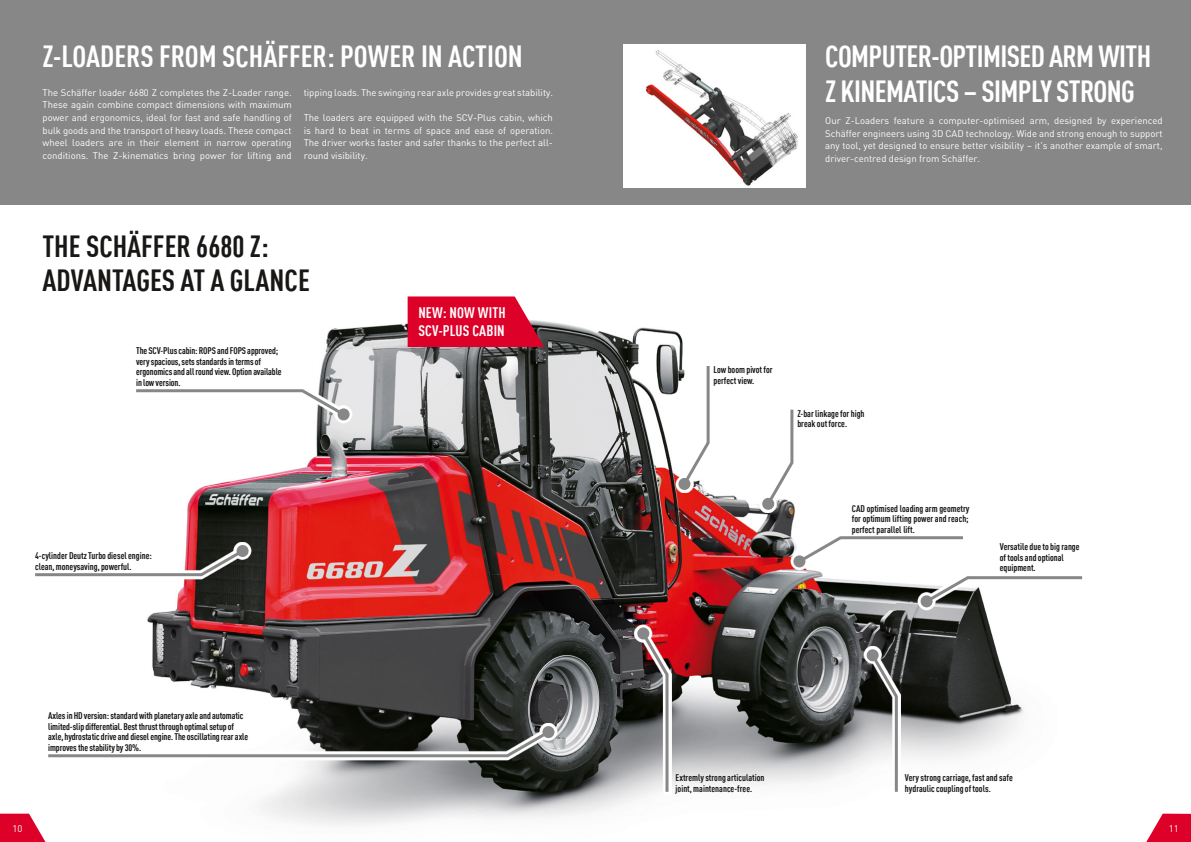
<style>
.page{position:relative;width:1191px;height:842px;background:#fff}
.page>*{position:absolute;margin:0;border:0;box-sizing:border-box;transform-origin:0 0}
.t1{font:700 condensed 30px/34.5px "DIN Offc Pro";letter-spacing:-.02em;color:#fff}
.t2{font:700 condensed 30px/34.5px "DIN Offc Pro";color:#181716}
.t3{font:700 condensed 30px "DIN Offc Pro";color:#fff}
.t4{font:700 condensed 15px/18px "DIN Offc Pro";letter-spacing:.01em;color:#fff}
.t5{font:9.5px/12.5px "DIN Offc Pro";color:#fff;text-align:justify}
.t6{font:700 condensed 9.5px/10.5px "DIN Offc Pro";letter-spacing:-.01em;color:#181716}
</style>
<div class="page">
<svg style="left:0;top:814px;width:45px;height:28px"></svg>
<img style="left:147px;top:321px;width:877px;height:504px">
<div style="left:0;top:0;width:1191px;height:204px;background:#868786"></div>
<svg style="left:147px;top:723px;width:410px;height:37px"></svg>
<svg style="left:48px;top:728px;width:504px;height:31px"></svg>
<div style="left:542px;top:726px;width:12px;height:12px;background:#868786;border-radius:50%"></div>
<svg style="left:147px;top:542px;width:105px;height:37px"></svg>
<svg style="left:35px;top:547px;width:212px;height:31px"></svg>
<div style="left:237px;top:545px;width:12px;height:12px;background:#868786;border-radius:50%"></div>
<svg style="left:147px;top:386px;width:205px;height:37px"></svg>
<svg style="left:136px;top:388px;width:212px;height:30px"></svg>
<div style="left:337px;top:408px;width:12px;height:12px;background:#868786;border-radius:50%"></div>
<svg style="left:1146px;top:814px;width:45px;height:28px"></svg>
<svg style="left:917px;top:573px;width:107px;height:37px"></svg>
<svg style="left:922px;top:575px;width:161px;height:30px"></svg>
<div style="left:920px;top:595px;width:12px;height:12px;background:#868786;border-radius:50%"></div>
<svg style="left:634px;top:624px;width:37px;height:171px"></svg>
<svg style="left:639px;top:629px;width:31px;height:166px;background:#907d7f"></svg>
<div style="left:637px;top:627px;width:12px;height:12px;background:#868786;border-radius:50%"></div>
<svg style="left:675px;top:363px;width:37px;height:130px"></svg>
<svg style="left:680px;top:363px;width:31px;height:125px"></svg>
<div style="left:678px;top:478px;width:12px;height:12px;background:#868786;border-radius:50%"></div>
<svg style="left:759px;top:407px;width:37px;height:106px"></svg>
<svg style="left:764px;top:407px;width:31px;height:101px"></svg>
<div style="left:762px;top:498px;width:12px;height:12px;background:#868786;border-radius:50%"></div>
<svg style="left:863px;top:646px;width:38px;height:149px"></svg>
<svg style="left:868px;top:651px;width:31px;height:144px"></svg>
<div style="left:866px;top:649px;width:12px;height:12px;background:#868786;border-radius:50%"></div>
<div style="left:790px;top:533px;width:176px;height:37px;background:#fff"></div>
<svg style="left:795px;top:536px;width:168px;height:29px"></svg>
<div style="left:793px;top:555px;width:12px;height:12px;background:#868786;border-radius:50%"></div>
<img style="left:624px;top:45px;width:181px;height:142px">
<svg style="left:407px;top:296px;width:137px;height:51px;background:#dc193d"></svg>
<h1 class="t3" style="left:43px;top:35px;width:482px">Z-LOADERS FROM SCHÄFFER: POWER IN ACTION</h1>
<p class="t5" style="left:43px;top:86px;width:251px">The Schäffer loader 6680 Z completes the Z-Loader range.<br>These again combine compact dimensions with maximum power and ergonomics, ideal for fast and safe handling of bulk goods and the transport of heavy loads. These compact wheel loaders are in their element in narrow operating conditions. The Z-kinematics bring power for lifting and</p>
<p class="t5" style="left:304px;top:86px;width:251px">tipping loads. The swinging rear axle provides great stability.</p>
<p class="t5" style="left:304px;top:111px;width:251px">The loaders are equipped with the SCV-Plus cabin, which is hard to beat in terms of space and ease of operation.<br>The driver works faster and safer thanks to the perfect all&shy;round visibility.</p>
<h1 class="t2" style="left:43px;top:226px;width:269px">THE SCHÄFFER 6680 Z:<br>ADVANTAGES AT A GLANCE</h1>
<p class="t6" style="left:136px;top:345px;width:147px">The SCV-Plus cabin: ROPS and FOPS approved; very spacious, sets standards in terms of ergonomics and all round view. Option available in low version.</p>
<p class="t6" style="left:35px;top:550px;width:118px">4-cylinder Deutz Turbo diesel engine: clean, moneysaving, powerful.</p>
<p class="t6" style="left:48px;top:710px;width:201px">Axles in HD version: standard with planetary axle and automatic limited-slip differential. Best thrust through optimal setup of axle, hydrostatic drive and diesel engine. The oscillating rear axle improves the stability by 30%.</p>
<h2 class="t4" style="left:418px;top:303px;width:89px">NEW: NOW WITH<br>SCV-PLUS CABIN</h2>
<h1 class="t1" style="left:825px;top:37px;width:328px">COMPUTER-OPTIMISED ARM WITH<br>Z KINEMATICS – SIMPLY STRONG</h1>
<p class="t5" style="left:825px;top:114px;width:339px">Our Z-Loaders feature a computer-optimised arm, designed by experienced Schäffer engineers using 3D CAD technology. Wide and strong enough to support any tool, yet designed to ensure better visibility – it’s another example of smart, driver-centred design from Schäffer.</p>
<p class="t6" style="left:713px;top:364px;width:61px">Low boom pivot for perfect view.</p>
<p class="t6" style="left:797px;top:408px;width:69px">Z-bar linkage for high break out force.</p>
<p class="t6" style="left:852px;top:502px;width:119px;text-align:justify">CAD optimised loading arm geometry for optimum lifting power and reach; perfect parallel lift.</p>
<p class="t6" style="left:999px;top:541px;width:81px">Versatile due to big range of tools and optional equipment.</p>
<p class="t6" style="left:675px;top:772px;width:90px">Extremly strong articulation joint, maintenance-free.</p>
<p class="t6" style="left:905px;top:772px;width:109px">Very strong carriage, fast and safe hydraulic coupling of tools.</p>
<p class="t5" style="left:13px;top:822px;width:11px">10</p>
<p class="t5" style="left:1168px;top:822px;width:11px">11</p>
</div>
